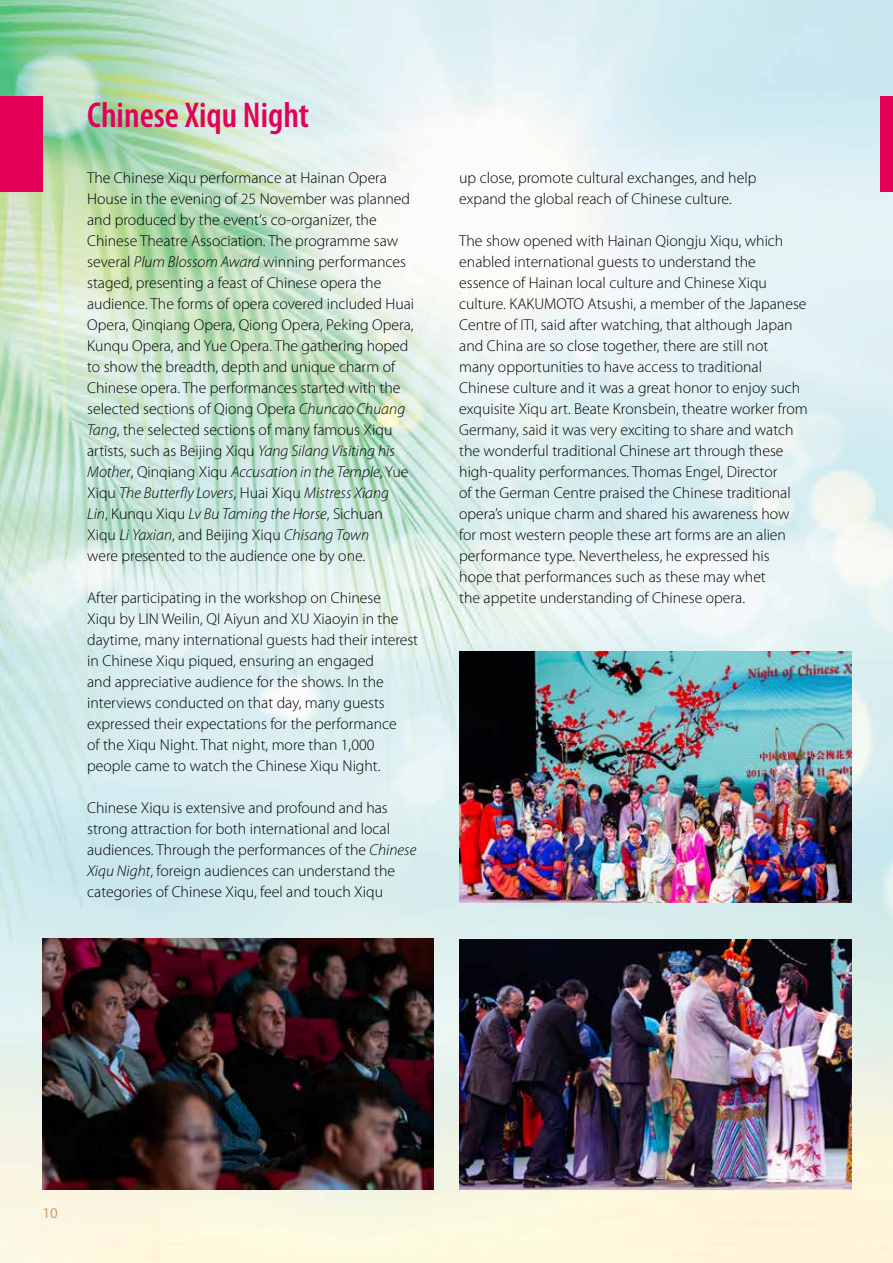
<style>
.page{position:relative;width:893px;height:1263px;background:#fff}
.page>*{position:absolute;margin:0;border:0;box-sizing:border-box;transform-origin:0 0}
.t1{font:600 condensed 36px "Myriad Pro";color:#e30059}
.t2{font:300 15.75px/21px "Myriad Pro";color:#000}
.t3{font:15px "Myriad Pro";color:#c6a265}
.s1{font-style:italic}
</style>
<div class="page">
<img style="left:0;top:0;width:893px;height:1263px">
<div style="left:880px;top:96px;width:13px;height:95px;background:#e60059"></div>
<div style="left:0;top:96px;width:43px;height:95px;background:#e60059"></div>
<img style="left:43px;top:939px;width:391px;height:250px">
<img style="left:459px;top:939px;width:392px;height:250px">
<img style="left:459px;top:652px;width:392px;height:250px">
<h1 class="t1" style="left:87px;top:93px;width:224px">Chinese Xiqu Night</h1>
<p class="t2" style="left:87px;top:167px;width:328px">The Chinese Xiqu performance at Hainan Opera House in the evening of 25 November was planned and produced by the event‘s co-organizer, the Chinese Theatre Association. The programme saw several <span class="s1">Plum Blossom Award</span> winning performances staged, presenting a feast of Chinese opera the audience. The forms of opera covered included Huai Opera, Qinqiang Opera, Qiong Opera, Peking Opera, Kunqu Opera, and Yue Opera. The gathering hoped to show the breadth, depth and unique charm of Chinese opera. The performances started with the selected sections of Qiong Opera <span class="s1">Chuncao Chuang Tang</span>, the selected sections of many famous Xiqu artists, such as Beijing Xiqu <span class="s1">Yang Silang Visiting his Mother</span>, Qinqiang Xiqu <span class="s1">Accusation in the Temple</span>, Yue Xiqu <span class="s1">The Butterfly Lovers</span>, Huai Xiqu <span class="s1">Mistress Xiang<br>Lin</span>, Kunqu Xiqu <span class="s1">Lv Bu Taming the Horse</span>, Sichuan Xiqu <span class="s1">Li Yaxian</span>, and Beijing Xiqu <span class="s1">Chisang Town<br></span>were presented to the audience one by one.</p>
<p class="t2" style="left:87px;top:587px;width:332px">After participating in the workshop on Chinese<br>Xiqu by LIN Weilin, QI Aiyun and XU Xiaoyin in the daytime, many international guests had their interest in Chinese Xiqu piqued, ensuring an engaged<br>and appreciative audience for the shows. In the interviews conducted on that day, many guests expressed their expectations for the performance<br>of the Xiqu Night. That night, more than 1,000 people came to watch the Chinese Xiqu Night.</p>
<p class="t2" style="left:87px;top:797px;width:331px">Chinese Xiqu is extensive and profound and has strong attraction for both international and local audiences. Through the performances of the <span class="s1">Chinese Xiqu Night</span>, foreign audiences can understand the categories of Chinese Xiqu, feel and touch Xiqu</p>
<p class="t2" style="left:459px;top:168px;width:299px">up close, promote cultural exchanges, and help expand the global reach of Chinese culture.</p>
<p class="t2" style="left:459px;top:231px;width:350px">The show opened with Hainan Qiongju Xiqu, which enabled international guests to understand the essence of Hainan local culture and Chinese Xiqu culture. KAKUMOTO Atsushi, a member of the Japanese Centre of ITI, said after watching, that although Japan and China are so close together, there are still not<br>many opportunities to have access to traditional Chinese culture and it was a great honor to enjoy such exquisite Xiqu art. Beate Kronsbein, theatre worker from Germany, said it was very exciting to share and watch the wonderful traditional Chinese art through these high-quality performances. Thomas Engel, Director<br>of the German Centre praised the Chinese traditional opera’s unique charm and shared his awareness how for most western people these art forms are an alien performance type. Nevertheless, he expressed his<br>hope that performances such as these may whet<br>the appetite understanding of Chinese opera.</p>
<p class="t3" style="left:43px;top:1203px;width:17px">10</p>
</div>
